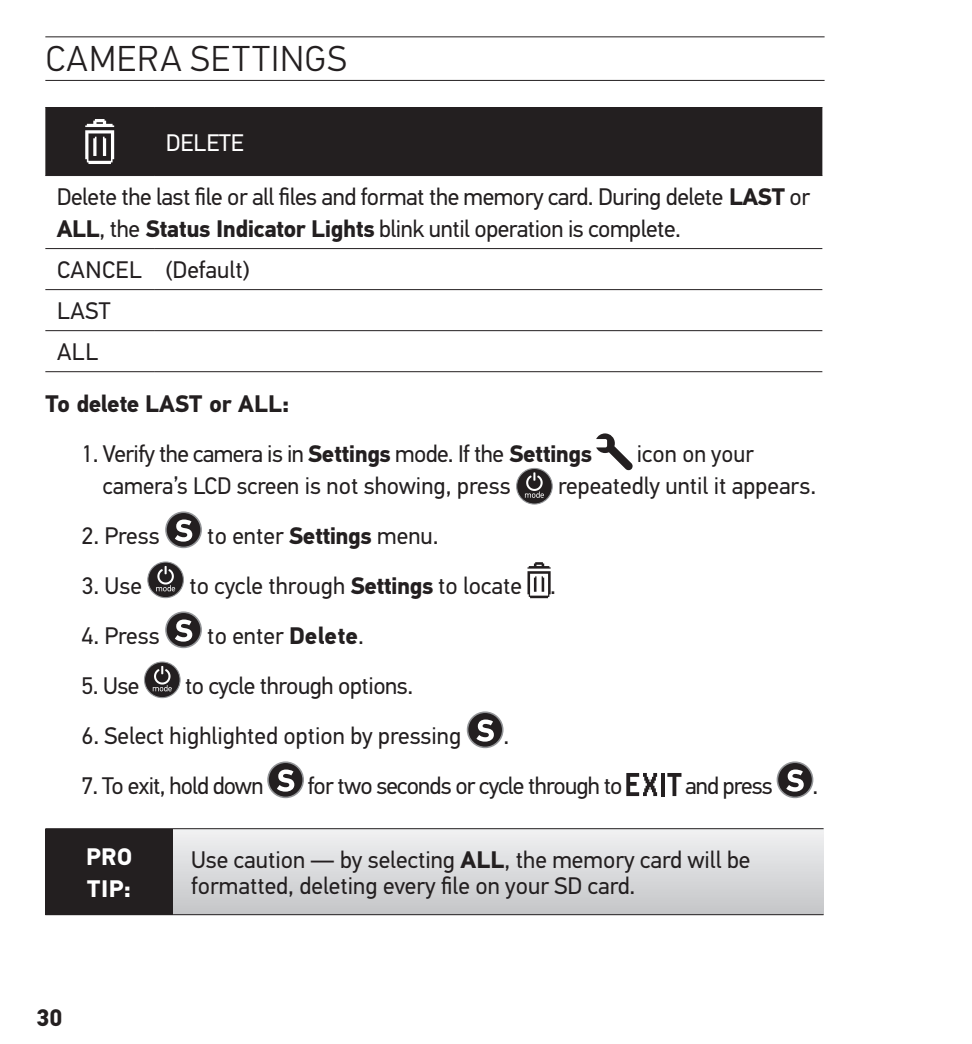
<style>
.page{position:relative;width:972px;height:1044px;background:#fff}
.page>*{position:absolute;margin:0;border:0;box-sizing:border-box;transform-origin:0 0}
.t1{font:300 36px "PF Din Text Pro";letter-spacing:.035em;color:#231f20}
.t2{font:24px/41.2px "PF Din Text Pro";color:#231f20}
.t3{font:24px/32px "PF Din Text Pro";letter-spacing:-.02em;color:#231f20}
.t4{font:24px "PF Din Text Pro";letter-spacing:-.035em;color:#231f20}
.t5{font:24px "PF Din Text Pro";letter-spacing:-.025em;color:#231f20}
.t6{font:700 24px "PF Din Text Pro";color:#231f20}
.t7{font:700 24px/32px "PF Din Text Pro";color:#fff}
.t8{font:24px "PF Din Text Pro";color:#fff}
.s1{font-weight:700}
</style>
<div class="page">
<hr style="left:45px;top:80px;width:780px;height:1px;background:#231f20">
<hr style="left:45px;top:36px;width:780px;height:2px;background:#231f20">
<div style="left:45px;top:108px;width:777px;height:67px;background:#231f20"></div>
<hr style="left:45px;top:107px;width:109px;height:1px;background:#231f20">
<hr style="left:45px;top:175px;width:109px;height:1px;background:#231f20">
<hr style="left:154px;top:175px;width:668px;height:1px;background:#231f20">
<hr style="left:154px;top:107px;width:668px;height:1px;background:#231f20">
<hr style="left:45px;top:248px;width:109px;height:1px;background:#231f20">
<hr style="left:154px;top:248px;width:668px;height:1px;background:#231f20">
<hr style="left:45px;top:289px;width:109px;height:1px;background:#231f20">
<hr style="left:154px;top:289px;width:668px;height:1px;background:#231f20">
<hr style="left:45px;top:330px;width:109px;height:1px;background:#231f20">
<hr style="left:154px;top:330px;width:668px;height:1px;background:#231f20">
<hr style="left:45px;top:371px;width:109px;height:1px;background:#231f20">
<hr style="left:154px;top:371px;width:668px;height:1px;background:#231f20">
<svg style="left:85px;top:119px;width:29px;height:45px"></svg>
<svg style="left:596px;top:433px;width:37px;height:38px"></svg>
<div style="left:517px;top:468px;width:35px;height:36px;background:#231f20;border-radius:50%"></div>
<div style="left:516px;top:468px;width:37px;height:37px;border:1px solid #939598;border-radius:50%"></div>
<svg style="left:525px;top:472px;width:19px;height:26px"></svg>
<div style="left:166px;top:512px;width:35px;height:35px;background:#231f20;border-radius:50%"></div>
<div style="left:165px;top:511px;width:37px;height:37px;border:2px solid #939598;border-radius:50%"></div>
<svg style="left:175px;top:520px;width:17px;height:22px"></svg>
<svg style="left:148px;top:562px;width:35px;height:36px"></svg>
<div style="left:147px;top:561px;width:37px;height:37px;border:1px solid #939598;border-radius:50%"></div>
<svg style="left:156px;top:566px;width:19px;height:25px"></svg>
<svg style="left:528px;top:562px;width:23px;height:36px"></svg>
<div style="left:166px;top:612px;width:35px;height:35px;background:#231f20;border-radius:50%"></div>
<div style="left:165px;top:611px;width:37px;height:37px;border:2px solid #939598;border-radius:50%"></div>
<svg style="left:175px;top:620px;width:17px;height:22px"></svg>
<svg style="left:144px;top:662px;width:36px;height:36px"></svg>
<div style="left:144px;top:661px;width:37px;height:37px;border:1px solid #939598;border-radius:50%"></div>
<svg style="left:153px;top:666px;width:19px;height:25px"></svg>
<div style="left:468px;top:712px;width:35px;height:35px;background:#231f20;border-radius:50%"></div>
<div style="left:467px;top:711px;width:37px;height:37px;border:2px solid #939598;border-radius:50%"></div>
<svg style="left:476px;top:720px;width:18px;height:22px"></svg>
<div style="left:268px;top:762px;width:35px;height:35px;background:#231f20;border-radius:50%"></div>
<div style="left:267px;top:761px;width:37px;height:37px;border:2px solid #939598;border-radius:50%"></div>
<svg style="left:277px;top:770px;width:17px;height:22px"></svg>
<hr style="left:661px;top:773px;width:4px;height:23px;background:#231f20">
<svg style="left:667px;top:773px;width:14px;height:23px"></svg>
<svg style="left:626px;top:773px;width:31px;height:23px"></svg>
<div style="left:777px;top:762px;width:36px;height:35px;background:#231f20;border-radius:50%"></div>
<div style="left:777px;top:761px;width:36px;height:37px;border:2px solid #939598;border-radius:50%"></div>
<svg style="left:786px;top:770px;width:18px;height:22px"></svg>
<div style="left:45px;top:829px;width:128px;height:86px;background:#231f20"></div>
<div style="left:173px;top:829px;width:651px;height:86px;background:linear-gradient(to bottom,#f0f1f2,#c4c6c8)"></div>
<hr style="left:45px;top:828px;width:128px;height:1px;background:#231f20">
<hr style="left:173px;top:828px;width:651px;height:1px;background:#231f20">
<hr style="left:173px;top:914px;width:651px;height:1px;background:#231f20">
<h1 class="t1" style="left:46px;top:38px;width:165px">CAMERA SETTIN</h1>
<h1 class="t1" style="left:305px;top:38px;width:42px">GS</h1>
<p class="t8" style="left:166px;top:128px;width:14px">delete</p>
<p class="t3" style="left:57px;top:181px;width:755px">Delete the last file or all files and format the memory card. During delete <span class="s1">LAST</span> or<br><span class="s1">ALL</span>, the <span class="s1">Status Indicator Lights</span> blink until operation is complete.</p>
<p class="t2" style="left:57px;top:250px;width:15px">cancel</p>
<p class="t2" style="left:166px;top:250px;width:86px">(Default)</p>
<p class="t2" style="left:57px;top:291px;width:15px">last all</p>
<p class="t6" style="left:45px;top:389px;width:246px">To delete LAST or ALL:</p>
<p class="t5" style="left:81px;top:440px;width:512px">1. Verify the camera is in <span class="s1">Settings</span> mode. If the <span class="s1">Settings</span></p>
<p class="t2" style="left:637px;top:434px;width:119px">icon on your</p>
<p class="t2" style="left:103px;top:466px;width:409px">camera’s LCD screen is not showing, press</p>
<p class="t2" style="left:558px;top:466px;width:260px">repeatedly until it appears.</p>
<p class="t2" style="left:81px;top:516px;width:80px">2. Press</p>
<p class="t2" style="left:207px;top:516px;width:233px">to enter <span class="s1">Settings</span> menu.</p>
<p class="t2" style="left:81px;top:566px;width:62px">3. Use</p>
<p class="t2" style="left:189px;top:566px;width:368px">to cycle through <span class="s1">Settings</span> to locate .</p>
<p class="t2" style="left:81px;top:616px;width:80px">4. Press</p>
<p class="t2" style="left:207px;top:616px;width:158px">to enter <span class="s1">Delete</span>.</p>
<p class="t2" style="left:81px;top:666px;width:60px">5. Use</p>
<p class="t3" style="left:185px;top:670px;width:230px">to cycle through options.</p>
<p class="t2" style="left:81px;top:716px;width:382px">6. Select highlighted option by pressing</p>
<p class="t2" style="left:504px;top:716px;width:7px">.</p>
<p class="t4" style="left:81px;top:772px;width:184px">7. To exit, hold down</p>
<p class="t4" style="left:308px;top:772px;width:316px">for two seconds or cycle through to</p>
<p class="t4" style="left:685px;top:772px;width:89px">and press</p>
<p class="t7" style="left:86px;top:841px;width:46px">PRO<br>TI P:</p>
<p class="t2" style="left:191px;top:847px;width:561px;line-height:26px">Use caution — by selecting <span class="s1">ALL</span>, the memory card will be formatted, deleting every file on your SD card.</p>
<p class="t2" style="left:813px;top:766px;width:7px">.</p>
<p class="t6" style="left:36px;top:1003px;width:28px">30</p>
</div>
